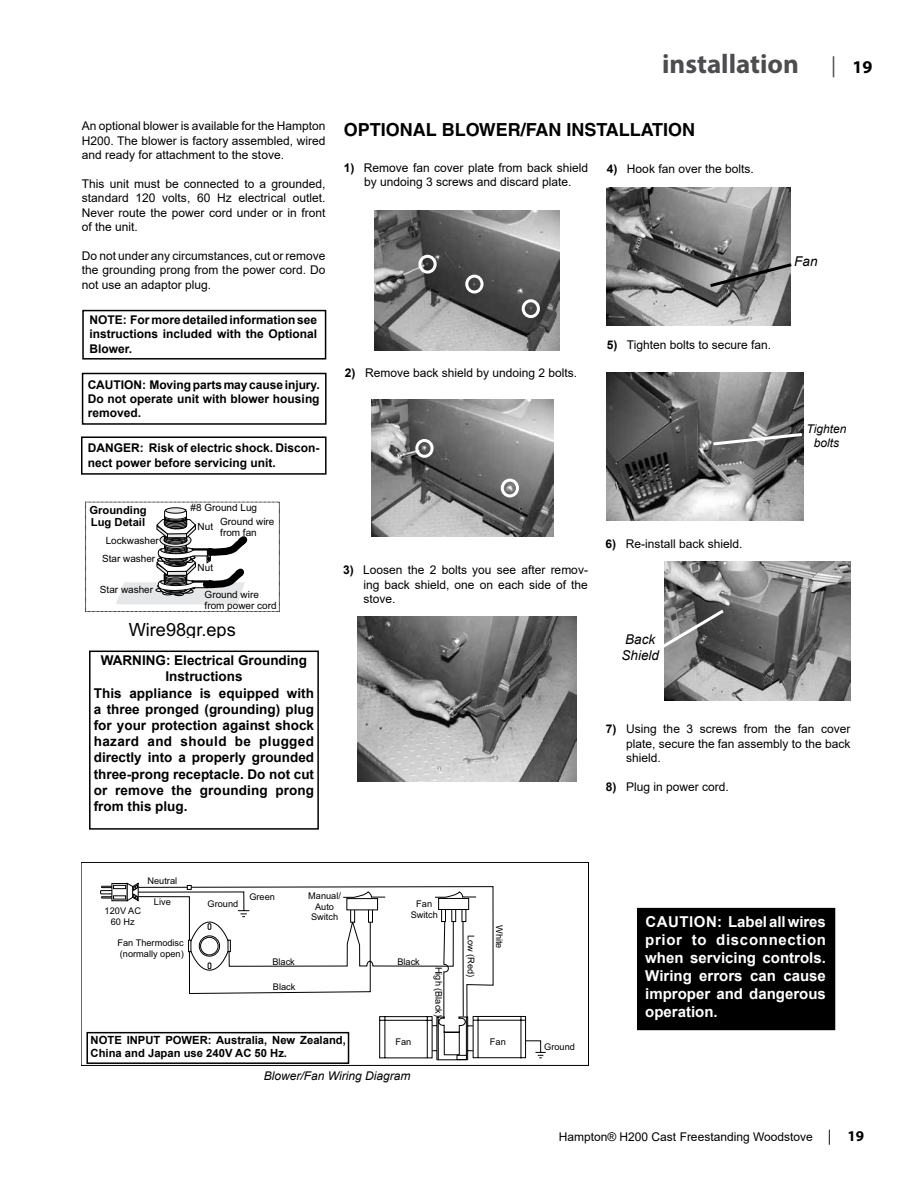
<style>
.page{position:relative;width:918px;height:1188px;background:#fff}
.page>*{position:absolute;margin:0;border:0;box-sizing:border-box;transform-origin:0 0}
.t1{font:700 27px "Myriad Pro";color:#4d4d4f}
.t2{font:18.15px/20.2px "Arial";color:#000}
.t3{font:700 18px "Helvetica";color:#000}
.t4{font:700 15px/18px "Arial";color:#fff;text-align:justify}
.t5{font:700 13.5px "Arial";color:#000}
.t6{font:700 13.5px "Arial";letter-spacing:.03em;color:#000}
.t7{font:italic 13.5px/16.2px "Arial";color:#000}
.t8{font:12px/14.4px "Arial";color:#000;text-align:justify}
.t9{font:700 12px/14.4px "Arial";color:#000;text-align:justify}
.t10{font:italic 12px/14.4px "Arial";color:#000;text-align:center}
.t11{font:700 11.25px/13.5px "Arial";color:#000}
.t12{font:700 11.25px/12.6px "Arial";color:#000}
.t13{font:9.9px/11.1px "Arial";color:#000}
.t14{font:9.15px/10.4px "Arial";color:#000;text-align:center}
.s1{font-weight:400;font-size:21px}
.s2{font-size:18px;color:#000}
.s3{font-weight:700}
.s4{font-family:"Myriad Pro";font-size:15px}
.s5{font-family:"Myriad Pro";font-weight:700;font-size:15px}
</style>
<div class="page">
<div style="left:638px;top:909px;width:196px;height:120px;background:#000"></div>
<div style="left:637px;top:908px;width:198px;height:122px;border:3px solid #000"></div>
<div style="left:89px;top:651px;width:230px;height:179px;border:2px solid #000"></div>
<div style="left:82px;top:310px;width:244px;height:50px;border:2px solid #000"></div>
<div style="left:82px;top:373px;width:245px;height:52px;border:2px solid #000"></div>
<div style="left:81px;top:436px;width:246px;height:39px;border:2px solid #000"></div>
<div style="left:81px;top:862px;width:508px;height:204px;border:1px solid #000"></div>
<svg style="left:139px;top:886px;width:355px;height:108px"></svg>
<svg style="left:189px;top:922px;width:41px;height:48px"></svg>
<div style="left:189px;top:922px;width:41px;height:49px;border:1px solid #000;border-radius:50%"></div>
<svg style="left:199px;top:936px;width:21px;height:20px"></svg>
<div style="left:199px;top:936px;width:21px;height:20px;border:1px solid #000;border-radius:50%"></div>
<div style="left:201px;top:937px;width:17px;height:18px;background:#fff;border-radius:50%"></div>
<div style="left:200px;top:937px;width:18px;height:18px;border:1px solid #000;border-radius:50%"></div>
<svg style="left:188px;top:940px;width:3px;height:12px"></svg>
<svg style="left:228px;top:940px;width:3px;height:12px"></svg>
<svg style="left:208px;top:963px;width:3px;height:6px"></svg>
<svg style="left:208px;top:923px;width:3px;height:7px"></svg>
<svg style="left:187px;top:885px;width:4px;height:4px"></svg>
<div style="left:100px;top:890px;width:13px;height:4px;border:1px solid #000"></div>
<svg style="left:101px;top:882px;width:38px;height:20px"></svg>
<svg style="left:379px;top:920px;width:167px;height:141px"></svg>
<svg style="left:350px;top:910px;width:5px;height:13px"></svg>
<svg style="left:368px;top:910px;width:5px;height:13px"></svg>
<svg style="left:343px;top:891px;width:43px;height:19px"></svg>
<svg style="left:441px;top:910px;width:5px;height:12px"></svg>
<svg style="left:452px;top:910px;width:4px;height:12px"></svg>
<svg style="left:462px;top:910px;width:4px;height:12px"></svg>
<svg style="left:434px;top:891px;width:43px;height:19px"></svg>
<div style="left:86px;top:1032px;width:263px;height:32px;border:2px solid #000"></div>
<div style="left:165px;top:507px;width:21px;height:7px;border:1px solid #000;border-radius:50%"></div>
<svg style="left:116px;top:509px;width:132px;height:95px"></svg>
<img style="left:374px;top:211px;width:186px;height:139px">
<div style="left:418px;top:255px;width:19px;height:19px;border:3px solid #fff;border-radius:50%"></div>
<div style="left:465px;top:275px;width:19px;height:18px;border:3px solid #fff;border-radius:50%"></div>
<div style="left:522px;top:299px;width:18px;height:19px;border:3px solid #fff;border-radius:50%"></div>
<img style="left:371px;top:400px;width:183px;height:136px">
<div style="left:415px;top:439px;width:19px;height:19px;border:3px solid #fff;border-radius:50%"></div>
<div style="left:501px;top:479px;width:18px;height:18px;border:3px solid #fff;border-radius:50%"></div>
<img style="left:357px;top:617px;width:220px;height:164px">
<img style="left:606px;top:187px;width:185px;height:139px">
<svg style="left:707px;top:261px;width:85px;height:28px;background:#797979"></svg>
<img style="left:607px;top:373px;width:197px;height:148px">
<svg style="left:710px;top:431px;width:94px;height:16px;background:#828282"></svg>
<img style="left:665px;top:561px;width:185px;height:139px">
<svg style="left:664px;top:607px;width:63px;height:44px;background:#6f6f6f"></svg>
<p class="t8" style="left:82px;top:119px;width:245px">An optional blower is available for the Hampton H200. The blower is factory assembled, wired and ready for attachment to the stove.</p>
<p class="t8" style="left:82px;top:176px;width:245px">This unit must be connected to a grounded, standard 120 volts, 60 Hz electrical outlet.<br>Never route the power cord under or in front of the unit.</p>
<p class="t8" style="left:82px;top:248px;width:245px">Do not under any circumstances, cut or remove the grounding prong from the power cord. Do not use an adaptor plug.</p>
<p class="t9" style="left:89px;top:313px;width:229px">NOTE: For more detailed information see instructions included with the Optional Blower.</p>
<p class="t9" style="left:88px;top:377px;width:234px">CAUTION: Moving parts may cause injury.<br>Do not operate unit with blower housing removed.</p>
<p class="t9" style="left:88px;top:441px;width:233px">DANGER: Risk of electric shock. Discon&shy;nect power before servicing unit.</p>
<p class="t12" style="left:89px;top:504px;width:59px">Grounding<br>Lug Detail</p>
<p class="t13" style="left:106px;top:536px;width:55px">Lockwasher</p>
<p class="t13" style="left:102px;top:554px;width:55px">Star washer</p>
<p class="t13" style="left:100px;top:585px;width:55px">Star washer</p>
<p class="t13" style="left:191px;top:503px;width:68px">#8 Ground Lug</p>
<p class="t13" style="left:220px;top:516px;width:56px">Ground wire from fan</p>
<p class="t13" style="left:198px;top:522px;width:17px">Nut</p>
<p class="t13" style="left:198px;top:563px;width:17px">Nut</p>
<p class="t13" style="left:205px;top:590px;width:74px">Ground wire from power cord</p>
<h2 class="t2" style="left:129px;top:621px;width:195px">Wire98gr.eps<br>updated Jan. 27/00 updated: Aug. 09/05 capitalized the word Nut</h2>
<p class="t5" style="left:101px;top:651px;width:208px">WARNING: Electrical Grounding</p>
<p class="t5" style="left:165px;top:667px;width:79px">Instructions</p>
<p class="t5" style="left:94px;top:683px;width:222px">This appliance is equipped with</p>
<p class="t5" style="left:94px;top:699px;width:222px">a three pronged (grounding) plug</p>
<p class="t5" style="left:94px;top:716px;width:222px">for your protection against shock</p>
<p class="t6" style="left:94px;top:732px;width:222px">hazard and should be plugged</p>
<p class="t5" style="left:94px;top:748px;width:222px">directly into a properly grounded</p>
<p class="t5" style="left:94px;top:764px;width:222px">three-prong receptacle. Do not cut</p>
<p class="t5" style="left:94px;top:780px;width:222px">or remove the grounding prong</p>
<p class="t5" style="left:94px;top:797px;width:95px">from this plug.</p>
<h1 class="t1" style="left:662px;top:46px;width:212px">installation <span class="s1">|</span> <span class="s2">19</span></h1>
<h3 class="t3" style="left:344px;top:118px;width:353px">OPTIONAL BLOWER/FAN INSTALLATION</h3>
<p class="t8" style="left:344px;top:160px;width:246px;text-align:center"><span class="s3">1)</span> Remove fan cover plate from back shield by undoing 3 screws and discard plate.</p>
<p class="t8" style="left:607px;top:161px;width:148px"><span class="s3">4)</span> Hook fan over the bolts.</p>
<p class="t7" style="left:794px;top:253px;width:25px">Fan</p>
<p class="t8" style="left:345px;top:365px;width:234px"><span class="s3">2)</span> Remove back shield by undoing 2 bolts.</p>
<p class="t8" style="left:607px;top:337px;width:166px"><span class="s3">5)</span> Tighten bolts to secure fan.</p>
<p class="t10" style="left:806px;top:422px;width:41px">Tighten bolts</p>
<p class="t8" style="left:363px;top:563px;width:226px;text-indent:-20px"><span class="s3">3)</span> Loosen the 2 bolts you see after remov&shy;ing back shield, one on each side of the stove.</p>
<p class="t8" style="left:606px;top:536px;width:138px"><span class="s3">6)</span> Re-install back shield.</p>
<p class="t7" style="left:622px;top:632px;width:39px">Back<br>Shield</p>
<p class="t8" style="left:626px;top:722px;width:226px;text-indent:-20px"><span class="s3">7)</span> Using the 3 screws from the fan cover plate, secure the fan assembly to the back shield.</p>
<p class="t8" style="left:606px;top:779px;width:124px"><span class="s3">8)</span> Plug in power cord.</p>
<p class="t14" style="left:148px;top:876px;width:31px">Neutral</p>
<p class="t14" style="left:154px;top:897px;width:18px">Live</p>
<p class="t14" style="left:105px;top:906px;width:38px">120V AC<br>60 Hz</p>
<p class="t14" style="left:117px;top:938px;width:68px;text-align:left">Fan Thermodisc (normally open)</p>
<p class="t14" style="left:208px;top:899px;width:32px">Ground</p>
<p class="t14" style="left:249px;top:891px;width:27px">Green</p>
<p class="t14" style="left:308px;top:891px;width:34px">Manual/<br>Auto<br>Switch</p>
<p class="t14" style="left:411px;top:899px;width:29px">Fan<br>Switch</p>
<p class="t14" style="left:272px;top:957px;width:24px">Black</p>
<p class="t14" style="left:397px;top:957px;width:24px">Black</p>
<p class="t14" style="left:273px;top:982px;width:24px">Black</p>
<p class="t14" style="left:444px;top:967px;width:52px;rotate:90deg">High (Black)</p>
<p class="t14" style="left:476px;top:935px;width:44px;rotate:90deg">Low (Red)</p>
<p class="t14" style="left:505px;top:925px;width:25px;rotate:90deg">White</p>
<p class="t11" style="left:91px;top:1033px;width:257px">NOTE INPUT POWER: Australia, New Zealand,<br>China and Japan use 240V AC 50 Hz.</p>
<p class="t14" style="left:395px;top:1036px;width:17px">Fan</p>
<p class="t14" style="left:490px;top:1036px;width:17px">Fan</p>
<p class="t10" style="left:264px;top:1069px;width:148px">Blower/Fan Wiring Diagram</p>
<p class="t14" style="left:544px;top:1041px;width:32px">Ground</p>
<p class="t4" style="left:645px;top:913px;width:182px">CAUTION: Label all wires prior to disconnection when servicing controls.<br>Wiring errors can cause improper and dangerous operation.</p>
<p class="t8" style="left:559px;top:1129px;width:307px">Hampton® H200 Cast Freestanding Woodstove <span class="s4">|</span> <span class="s5">19</span></p>
</div>
